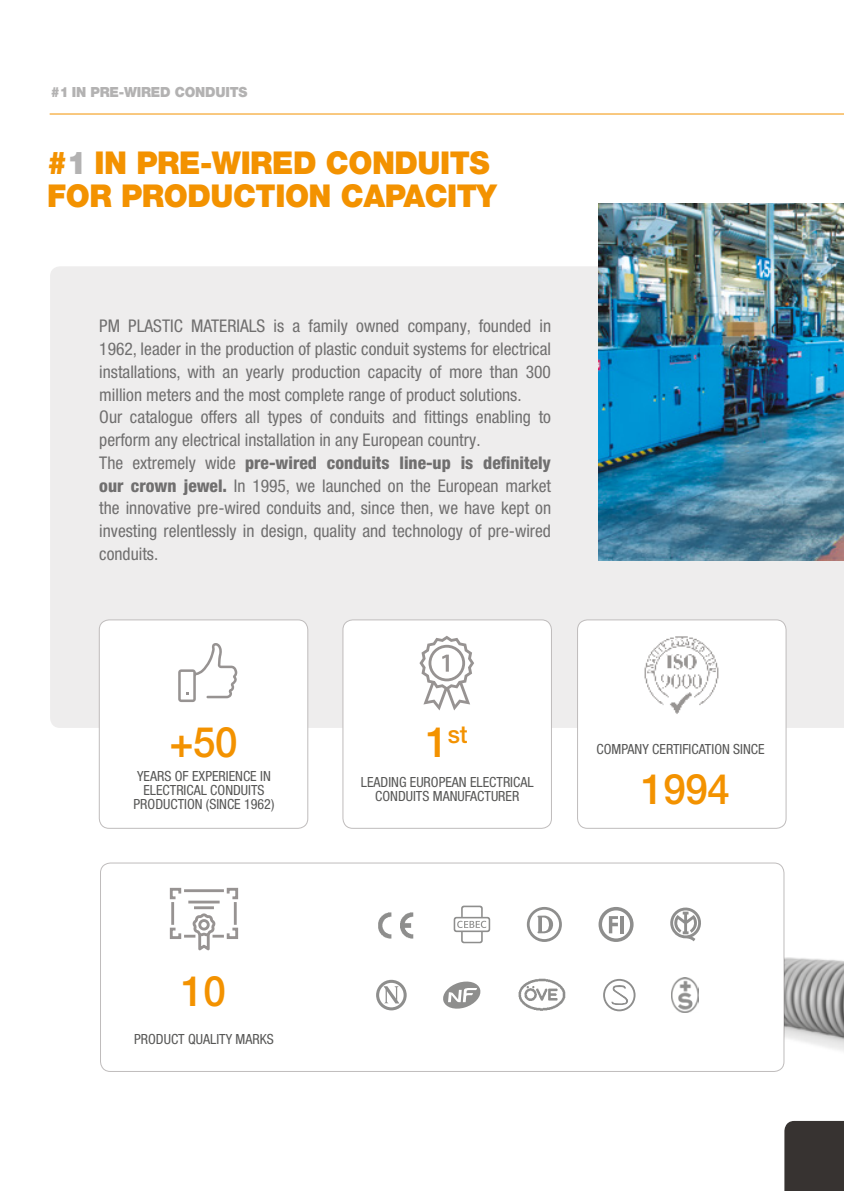
<style>
.page{position:relative;width:844px;height:1191px;background:#fff}
.page>*{position:absolute;margin:0;border:0;box-sizing:border-box;transform-origin:0 0}
.t1{font:500 42px "Helvetica Neue LT Std";letter-spacing:-.01em;color:#f39200;scale:.96 1}
.t2{font:900 31.5px/33.2px "Helvetica Neue LT Std";letter-spacing:-.015em;color:#f39200;scale:.96 1}
.t3{font:500 24.5px "Helvetica Neue LT Std";color:#f39200;scale:.96 1}
.t4{font:condensed 17.5px/22.8px "Helvetica Neue LTW1 G";color:#706f6f}
.t5{font:condensed 14px/14px "Helvetica Neue LTW1 G";color:#575756;text-align:center}
.t6{font:900 14px "Helvetica Neue LT Std";letter-spacing:-.015em;color:#b3b2b2;scale:.96 1}
.s1{color:#b3b2b2}
.s2{font-weight:800}
.s3{font-size:42px}
</style>
<div class="page">
<hr style="left:50px;top:114px;width:793px;height:1px;background:#f39200">
<div style="left:50px;top:266px;width:793px;height:462px;background:#eeeded"></div>
<div style="left:784px;top:1121px;width:59px;height:70px;background:#373331"></div>
<img style="left:598px;top:203px;width:245px;height:358px">
<div style="left:99px;top:620px;width:209px;height:208px;background:#fff;border-radius:10px"></div>
<div style="left:99px;top:619px;width:209px;height:209px;border:1px solid #bfbcbc;border-radius:10px"></div>
<div style="left:343px;top:620px;width:208px;height:208px;background:#fff;border-radius:10px"></div>
<div style="left:342px;top:619px;width:209px;height:209px;border:1px solid #bfbcbc;border-radius:10px"></div>
<div style="left:100px;top:862px;width:684px;height:209px;border:1px solid #bfbcbc;border-radius:10px"></div>
<div style="left:577px;top:620px;width:208px;height:208px;background:#fff;border-radius:10px"></div>
<div style="left:577px;top:619px;width:209px;height:209px;border:1px solid #bfbcbc;border-radius:10px"></div>
<svg style="left:376px;top:979px;width:30px;height:31px"></svg>
<svg style="left:603px;top:979px;width:32px;height:32px"></svg>
<svg style="left:443px;top:981px;width:38px;height:28px"></svg>
<img style="left:518px;top:978px;width:48px;height:33px">
<img style="left:671px;top:978px;width:27px;height:34px">
<img style="left:378px;top:912px;width:36px;height:27px">
<svg style="left:598px;top:907px;width:35px;height:35px"></svg>
<hr style="left:620px;top:916px;width:3px;height:17px;background:#1d1d1b">
<svg style="left:670px;top:907px;width:31px;height:34px"></svg>
<svg style="left:453px;top:905px;width:37px;height:38px"></svg>
<svg style="left:526px;top:907px;width:35px;height:35px"></svg>
<img style="left:644px;top:636px;width:75px;height:78px">
<svg style="left:419px;top:636px;width:55px;height:74px"></svg>
<svg style="left:169px;top:887px;width:70px;height:64px"></svg>
<svg style="left:178px;top:643px;width:59px;height:59px"></svg>
<img style="left:784px;top:943px;width:59px;height:121px">
<p class="t6" style="left:51px;top:84px;width:206px">#1 IN PRE-WIRED CONDUITS</p>
<h2 class="t2" style="left:47px;top:146px;width:470px">#<span class="s1">1</span> IN PRE-WIRED CONDUITS<br>FOR PRODUCTION CAPACITY</h2>
<p class="t4" style="left:99px;top:315px;width:453px">PM PLASTIC MATERIALS is a family owned company, founded in 1962, leader in the production of plastic conduit systems for electrical installations, with an yearly production capacity of more than 300 million meters and the most complete range of product solutions.<br>Our catalogue offers all types of conduits and fittings enabling to perform any electrical installation in any European country.<br>The extremely wide <span class="s2">pre-wired conduits line-up is definitely our crown jewel.</span> In 1995, we launched on the European market the innovative pre-wired conduits and, since then, we have kept on investing relentlessly in design, quality and technology of pre-wired conduits.</p>
<h1 class="t1" style="left:169px;top:717px;width:73px">+50</h1>
<p class="t5" style="left:133px;top:769px;width:142px">YEARS OF EXPERIENCE IN<br>ELECTRICAL CONDUITS<br>PRODUCTION (SINCE 1962)</p>
<h1 class="t1" style="left:181px;top:966px;width:48px">10</h1>
<p class="t5" style="left:134px;top:1032px;width:141px">PRODUCT QUALITY MARKS</p>
<h3 class="t3" style="left:426px;top:720px;width:45px"><span class="s3">1</span>st</h3>
<p class="t5" style="left:361px;top:775px;width:174px">LEADING EUROPEAN ELECTRICAL<br>CONDUITS MANUFACTURER</p>
<p class="t5" style="left:596px;top:742px;width:170px">COMPANY CERTIFICATION SINCE</p>
<h1 class="t1" style="left:641px;top:764px;width:94px">1994</h1>
</div>
